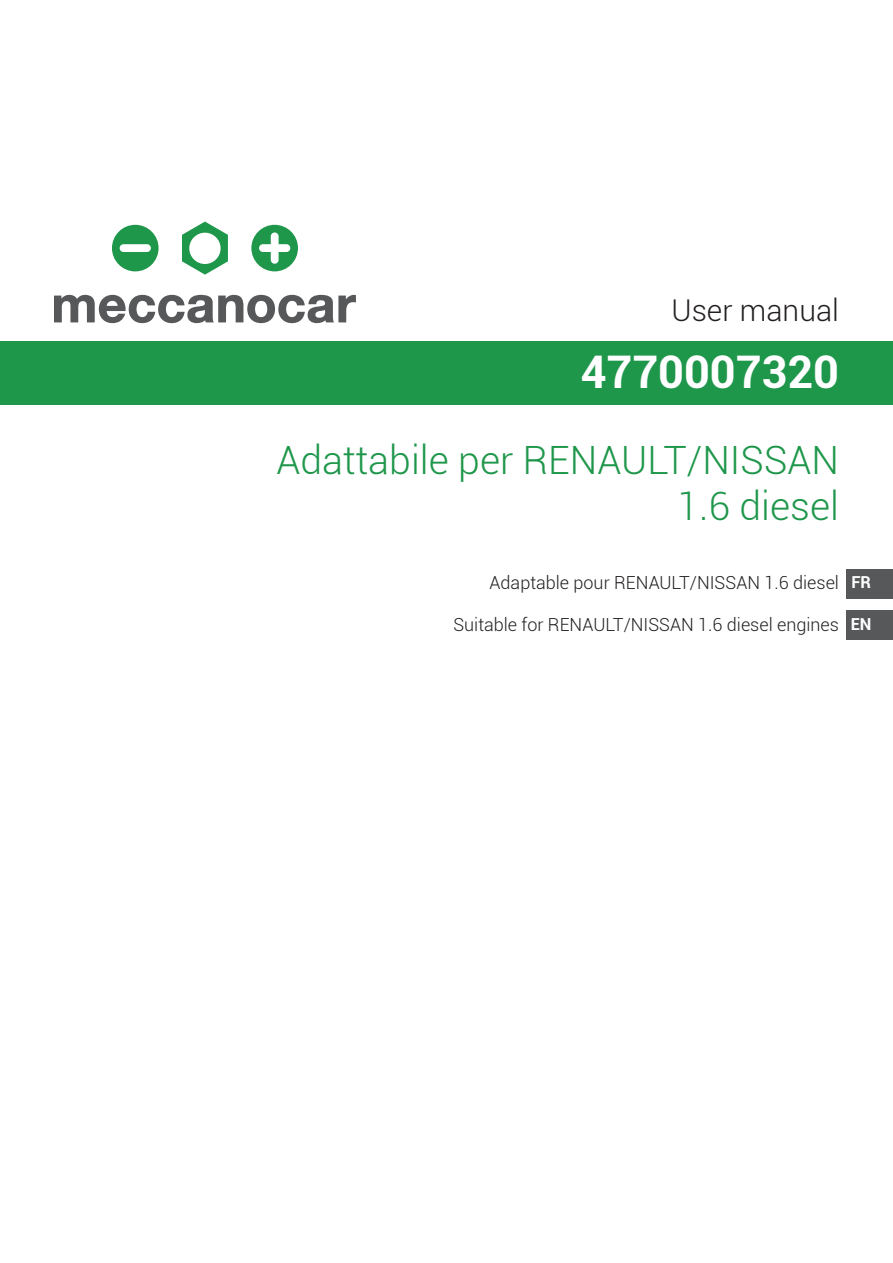
<style>
.page{position:relative;width:893px;height:1263px;background:#fff}
.page>*{position:absolute;margin:0;border:0;box-sizing:border-box;transform-origin:0 0}
.t1{font:700 45px "Roboto";color:#fff}
.t2{font:300 39px/46.8px "Roboto";color:#1f974b;text-align:right}
.t3{font:300 30px "Roboto";color:#231f20}
.t4{font:300 18px "Roboto";color:#231f20}
.t5{font:700 16.5px "Roboto";color:#fff}
</style>
<div class="page">
<div style="left:0;top:341px;width:893px;height:64px;background:#1f974b"></div>
<div style="left:846px;top:569px;width:47px;height:29px;background:#57585a"></div>
<div style="left:846px;top:610px;width:47px;height:30px;background:#57585a"></div>
<svg style="left:54px;top:295px;width:302px;height:28px"></svg>
<svg style="left:182px;top:222px;width:46px;height:53px"></svg>
<svg style="left:251px;top:225px;width:47px;height:46px"></svg>
<svg style="left:112px;top:225px;width:47px;height:46px"></svg>
<h3 class="t3" style="left:671px;top:289px;width:169px">User manual</h3>
<h1 class="t1" style="left:581px;top:340px;width:260px">4770007320</h1>
<h2 class="t2" style="left:277px;top:435px;width:564px">Adattabile per RENAULT/NISSAN<br>1.6 diesel</h2>
<p class="t4" style="left:490px;top:570px;width:351px">Adaptable pour RENAULT/NISSAN 1.6 diesel</p>
<p class="t4" style="left:453px;top:612px;width:387px">Suitable for RENAULT/NISSAN 1.6 diesel engines</p>
<p class="t5" style="left:851px;top:571px;width:21px">FR</p>
<p class="t5" style="left:851px;top:612px;width:22px">EN</p>
</div>
